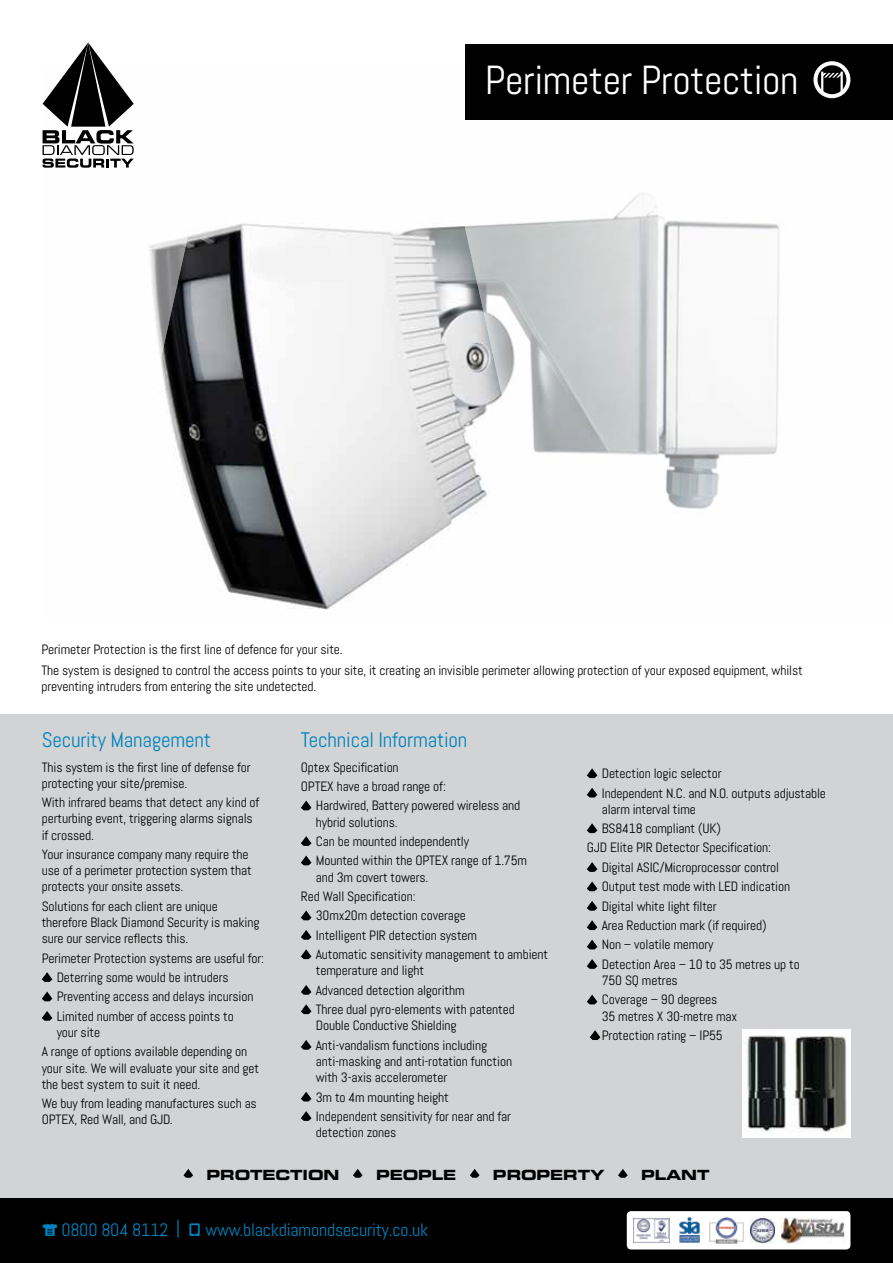
<style>
.page{position:relative;width:893px;height:1263px;background:#fff}
.page>*{position:absolute;margin:0;border:0;box-sizing:border-box;transform-origin:0 0}
.t1{font:40.5px "Abel";letter-spacing:-.01em;color:#fff}
.t2{font:21px "Abel";letter-spacing:-.01em;color:#0083bf}
.t3{font:18px "Abel";letter-spacing:-.01em;color:#0083bf}
.t4{font:14.1px "Eurostile Bold Extended Two";letter-spacing:-.01em;color:#000}
.t5{font:13.5px/19.4px "Abel";letter-spacing:-.01em;color:#000}
.s1{font-family:"Modern Pictograms"}
</style>
<div class="page">
<img style="left:583px;top:119px;width:310px;height:390px">
<svg style="left:88px;top:42px;width:495px;height:412px"></svg>
<img style="left:89px;top:65px;width:477px;height:545px">
<div style="left:0;top:714px;width:893px;height:549px;background:#d1d3d4"></div>
<svg style="left:42px;top:972px;width:10px;height:10px"></svg>
<svg style="left:42px;top:991px;width:10px;height:10px"></svg>
<svg style="left:42px;top:1011px;width:10px;height:10px"></svg>
<svg style="left:301px;top:800px;width:10px;height:10px"></svg>
<svg style="left:301px;top:836px;width:10px;height:10px"></svg>
<svg style="left:301px;top:855px;width:10px;height:10px"></svg>
<svg style="left:301px;top:910px;width:10px;height:10px"></svg>
<svg style="left:301px;top:930px;width:10px;height:10px"></svg>
<svg style="left:301px;top:949px;width:10px;height:10px"></svg>
<svg style="left:301px;top:985px;width:10px;height:10px"></svg>
<svg style="left:301px;top:1004px;width:10px;height:10px"></svg>
<svg style="left:301px;top:1040px;width:10px;height:10px"></svg>
<svg style="left:301px;top:1092px;width:10px;height:9px"></svg>
<svg style="left:301px;top:1111px;width:10px;height:10px"></svg>
<svg style="left:587px;top:768px;width:10px;height:10px"></svg>
<svg style="left:587px;top:788px;width:10px;height:9px"></svg>
<svg style="left:587px;top:823px;width:10px;height:10px"></svg>
<svg style="left:587px;top:862px;width:10px;height:10px"></svg>
<svg style="left:587px;top:881px;width:10px;height:10px"></svg>
<svg style="left:587px;top:901px;width:10px;height:10px"></svg>
<svg style="left:587px;top:920px;width:10px;height:10px"></svg>
<svg style="left:587px;top:940px;width:10px;height:9px"></svg>
<svg style="left:587px;top:959px;width:10px;height:10px"></svg>
<svg style="left:587px;top:995px;width:10px;height:9px"></svg>
<svg style="left:590px;top:1030px;width:10px;height:10px"></svg>
<svg style="left:43px;top:43px;width:91px;height:125px"></svg>
<div style="left:0;top:1198px;width:893px;height:65px;background:#000"></div>
<svg style="left:183px;top:1169px;width:10px;height:9px"></svg>
<svg style="left:353px;top:1169px;width:10px;height:9px"></svg>
<svg style="left:470px;top:1169px;width:9px;height:9px"></svg>
<svg style="left:618px;top:1169px;width:10px;height:9px"></svg>
<div style="left:466px;top:44px;width:427px;height:75px;background:#000"></div>
<svg style="left:813px;top:61px;width:37px;height:37px"></svg>
<img style="left:744px;top:1031px;width:104px;height:104px">
<div style="left:742px;top:1029px;width:108px;height:108px;border:1px solid #fff"></div>
<div style="left:627px;top:1211px;width:223px;height:38px;background:#fff;border-radius:4px"></div>
<img style="left:679px;top:1217px;width:21px;height:26px">
<img style="left:751px;top:1218px;width:23px;height:25px">
<img style="left:633px;top:1218px;width:37px;height:24px">
<img style="left:781px;top:1218px;width:63px;height:25px">
<img style="left:709px;top:1217px;width:35px;height:27px">
<h1 class="t1" style="left:485px;top:54px;width:315px">Perimeter Protection</h1>
<p class="t5" style="left:41px;top:639px;width:763px;line-height:20.4px">Perimeter Protection is the first line of defence for your site.<br>The system is designed to control the access points to your site, it creating an invisible perimeter allowing protection of your exposed equipment, whilst</p>
<p class="t5" style="left:41px;top:677px;width:277px">preventing intruders from entering the site undetected.</p>
<h2 class="t2" style="left:42px;top:726px;width:171px">Security Management</h2>
<p class="t5" style="left:42px;top:759px;width:210px;line-height:16.2px">This system is the first line of defense for protecting your site/premise.</p>
<p class="t5" style="left:42px;top:794px;width:219px;line-height:16.2px">With infrared beams that detect any kind of perturbing event, triggering alarms signals if crossed.</p>
<p class="t5" style="left:42px;top:846px;width:211px;line-height:16.2px">Your insurance company many require the use of a perimeter protection system that protects your onsite assets.</p>
<p class="t5" style="left:42px;top:898px;width:219px;line-height:16.2px">Solutions for each client are unique therefore Black Diamond Security is making sure our service reflects this.</p>
<p class="t5" style="left:57px;top:948px;width:209px;text-indent:-15px">Perimeter Protection systems are useful for:<br>Deterring some would be intruders Preventing access and delays incursion Limited number of access points to</p>
<p class="t5" style="left:42px;top:1023px;width:207px;text-indent:15px">your site<br>A range of options available depending on</p>
<p class="t5" style="left:42px;top:1060px;width:219px;line-height:16.2px">your site. We will evaluate your site and get the best system to suit it need.</p>
<p class="t5" style="left:42px;top:1095px;width:217px;line-height:16.2px">We buy from leading manufactures such as<br>OPTEX, Red Wall, and GJD.</p>
<h2 class="t2" style="left:301px;top:726px;width:168px">Technical Information</h2>
<p class="t5" style="left:301px;top:757px;width:99px">Optex Specification</p>
<p class="t5" style="left:301px;top:777px;width:147px">OPTEX have a broad range of:</p>
<p class="t5" style="left:316px;top:796px;width:206px">Hardwired, Battery powered wireless and</p>
<p class="t5" style="left:316px;top:812px;width:213px">hybrid solutions.<br>Can be mounted independently<br>Mounted within the OPTEX range of 1.75m</p>
<p class="t5" style="left:316px;top:867px;width:114px">and 3m covert towers.</p>
<p class="t5" style="left:301px;top:887px;width:116px">Red Wall Specification:</p>
<p class="t5" style="left:316px;top:906px;width:152px">30mx20m detection coverage</p>
<p class="t5" style="left:316px;top:925px;width:163px">Intelligent PIR detection system</p>
<p class="t5" style="left:316px;top:945px;width:234px">Automatic sensitivity management to ambient</p>
<p class="t5" style="left:316px;top:961px;width:201px">temperature and light<br>Advanced detection algorithm<br>Three dual pyro-elements with patented</p>
<p class="t5" style="left:316px;top:1016px;width:173px">Double Conductive Shielding<br>Anti-vandalism functions including</p>
<p class="t5" style="left:316px;top:1053px;width:198px;line-height:16.2px">anti-masking and anti-rotation function with 3-axis accelerometer</p>
<p class="t5" style="left:316px;top:1087px;width:197px">3m to 4m mounting height<br>Independent sensitivity for near and far</p>
<p class="t5" style="left:316px;top:1123px;width:82px">detection zones</p>
<p class="t5" style="left:602px;top:764px;width:226px">Detection logic selector<br>Independent N.C. and N.O. outputs adjustable</p>
<p class="t5" style="left:602px;top:799px;width:96px">alarm interval time</p>
<p class="t5" style="left:602px;top:819px;width:121px">BS8418 compliant (UK)</p>
<p class="t5" style="left:587px;top:838px;width:186px">GJD Elite PIR Detector Specification:</p>
<p class="t5" style="left:602px;top:857px;width:179px">Digital ASIC/Microprocessor control</p>
<p class="t5" style="left:602px;top:877px;width:190px">Output test mode with LED indication</p>
<p class="t5" style="left:602px;top:896px;width:117px">Digital white light filter</p>
<p class="t5" style="left:602px;top:916px;width:166px">Area Reduction mark (if required)</p>
<p class="t5" style="left:602px;top:935px;width:113px">Non – volatile memory</p>
<p class="t5" style="left:602px;top:954px;width:200px">Detection Area – 10 to 35 metres up to</p>
<p class="t5" style="left:602px;top:971px;width:117px">750 SQ metres<br>Coverage – 90 degrees</p>
<p class="t5" style="left:602px;top:1006px;width:137px">35 metres X 30-metre max<br>Protection rating – IP55</p>
<p class="t4" style="left:207px;top:1165px;width:134px">PROTECTION</p>
<p class="t4" style="left:376px;top:1165px;width:82px">PEOPLE</p>
<p class="t4" style="left:493px;top:1165px;width:113px">PROPERTY</p>
<p class="t4" style="left:641px;top:1165px;width:70px">PLANT</p>
<h3 class="t3" style="left:43px;top:1218px;width:387px"><span class="s1">c</span> 0800 804 8112 | <span class="s1">Q</span> www.blackdiamondsecurity.co.uk</h3>
</div>
